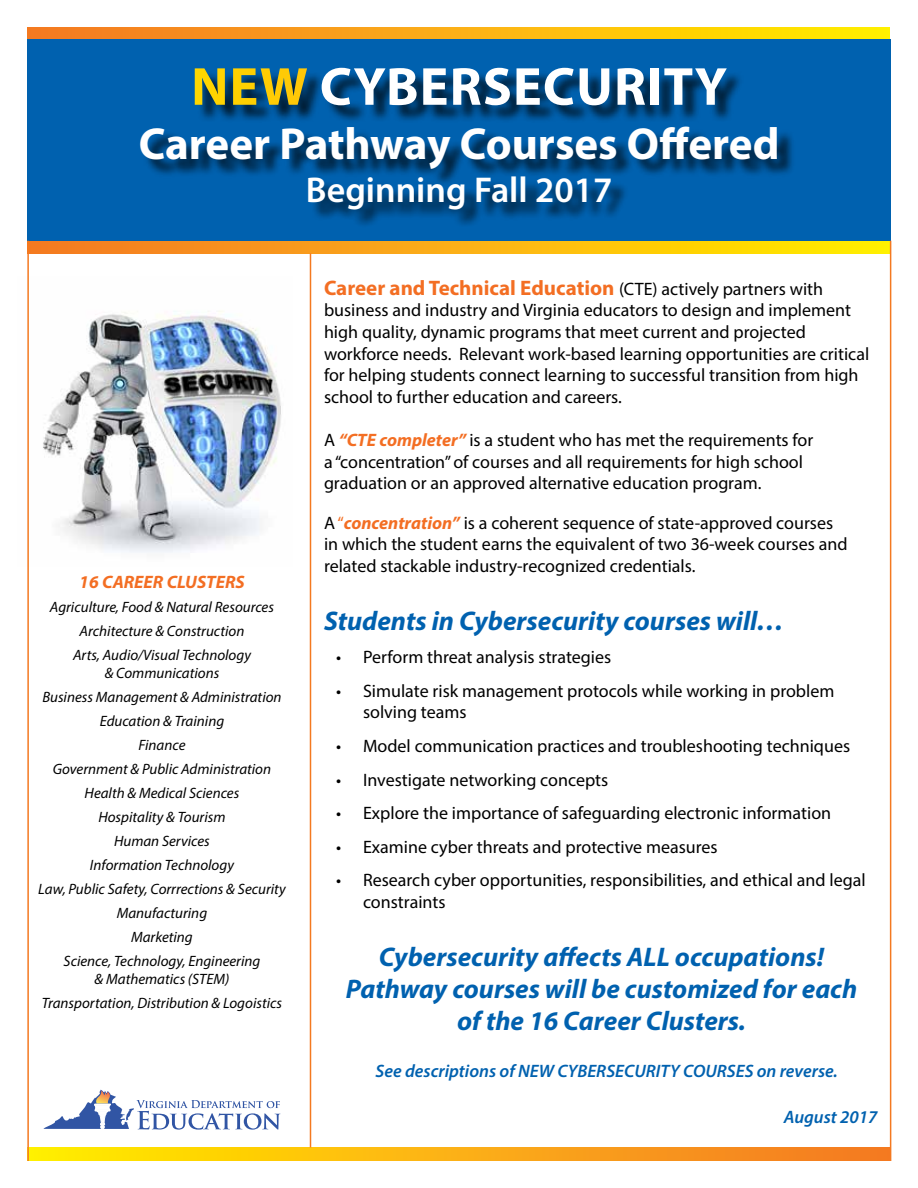
<style>
.page{position:relative;width:918px;height:1188px;background:#fff}
.page>*{position:absolute;margin:0;border:0;box-sizing:border-box;transform-origin:0 0}
.t1{font:700 54px "Myriad Pro";letter-spacing:.02em;color:#fff}
.t2{font:700 45px "Myriad Pro";color:#fff}
.t3{font:600 36px "Myriad Pro";color:#fff}
.t4{font:italic 700 27px/32.4px "Myriad Pro";color:#0061af;text-align:center}
.t5{font:700 21px "Myriad Pro";color:#f36e23}
.t6{font:18px/21.6px "Myriad Pro";color:#000}
.t7{font:italic 600 18px "Myriad Pro";color:#0061af}
.t8{font:italic 700 18px "Myriad Pro";color:#f36e23}
.t9{font:italic 15px/24px "Myriad Pro";color:#000;text-align:center}
.s1{font-weight:400;font-size:18px;color:#000}
.s2{font-weight:700;font-style:italic;color:#f36e23}
.s3{color:#f36e23}
</style>
<div class="page">
<img style="left:43px;top:311px;width:238px;height:242px">
<svg style="left:29px;top:241px;width:861px;height:12px;background:#fbb111"></svg>
<svg style="left:29px;top:1148px;width:861px;height:13px;background:#fbb111"></svg>
<svg style="left:44px;top:1090px;width:236px;height:40px"></svg>
<hr style="left:310px;top:253px;width:1px;height:895px;background:#f47920">
<div style="left:27px;top:39px;width:864px;height:202px;background:#0061af"></div>
<div style="left:143px;top:70px;width:652px;height:158px;background:#000;opacity:.75"></div>
<svg style="left:27px;top:27px;width:863px;height:12px;background:#fbb111"></svg>
<hr style="left:27px;top:241px;width:2px;height:920px;background:#f47920">
<hr style="left:890px;top:241px;width:1px;height:920px;background:#f47920">
<h1 class="t1" style="left:191px;top:51px;width:537px">NEW CYBERSECURITY</h1>
<h2 class="t2" style="left:139px;top:114px;width:642px">Career Pathway Courses Offered</h2>
<h3 class="t3" style="left:306px;top:167px;width:308px">Beginning Fall 2017</h3>
<p class="t8" style="left:79px;top:570px;width:167px">16 CAREER CLUSTERS</p>
<p class="t9" style="left:50px;top:594px;width:226px">Agriculture, Food &amp; Natural Resources<br>Architecture &amp; Construction<br>Arts, Audio/Visual Technology</p>
<p class="t9" style="left:38px;top:660px;width:249px">&amp; Communications<br>Business Management &amp; Administration<br>Education &amp; Training<br>Finance<br>Government &amp; Public Administration<br>Health &amp; Medical Sciences<br>Hospitality &amp; Tourism<br>Human Services<br>Information Technology<br>Law, Public Safety, Corrrections &amp; Security<br>Manufacturing<br>Marketing<br>Science, Technology, Engineering</p>
<p class="t9" style="left:42px;top:966px;width:242px">&amp; Mathematics (STEM)<br>Transportation, Distribution &amp; Logoistics</p>
<p class="t5" style="left:324px;top:274px;width:501px">Career and Technical Education <span class="s1">(CTE) actively partners with</span></p>
<p class="t6" style="left:324px;top:299px;width:547px">business and industry and Virginia educators to design and implement high quality, dynamic programs that meet current and projected workforce needs. Relevant work-based learning opportunities are critical for helping students connect learning to successful transition from high school to further education and careers.</p>
<p class="t6" style="left:324px;top:429px;width:491px">A <span class="s2">“CTE completer”</span> is a student who has met the requirements for a “concentration” of courses and all requirements for high school graduation or an approved alternative education program.</p>
<p class="t6" style="left:324px;top:512px;width:525px">A <span class="s3">“</span><span class="s2">concentration”</span> is a coherent sequence of state-approved courses in which the student earns the equivalent of two 36-week courses and related stackable industry-recognized credentials.</p>
<h3 class="t4" style="left:324px;top:603px;width:461px">Students in Cybersecurity courses will…</h3>
<p class="t6" style="left:336px;top:646px;width:277px">• Perform threat analysis strategies</p>
<p class="t6" style="left:363px;top:680px;width:473px;text-indent:-27px">• Simulate risk management protocols while working in problem solving teams</p>
<p class="t6" style="left:336px;top:735px;width:516px">• Model communication practices and troubleshooting techniques</p>
<p class="t6" style="left:336px;top:769px;width:274px">• Investigate networking concepts</p>
<p class="t6" style="left:336px;top:802px;width:497px">• Explore the importance of safeguarding electronic information</p>
<p class="t6" style="left:336px;top:836px;width:383px">• Examine cyber threats and protective measures</p>
<p class="t6" style="left:363px;top:869px;width:504px;text-indent:-27px">• Research cyber opportunities, responsibilities, and ethical and legal constraints</p>
<h3 class="t4" style="left:346px;top:939px;width:513px">Cybersecurity affects ALL occupations!<br>Pathway courses will be customized for each of the 16 Career Clusters.</h3>
<p class="t7" style="left:376px;top:1060px;width:464px">See descriptions of NEW CYBERSECURITY COURSES on reverse.</p>
<p class="t7" style="left:784px;top:1105px;width:95px">August 2017</p>
</div>
